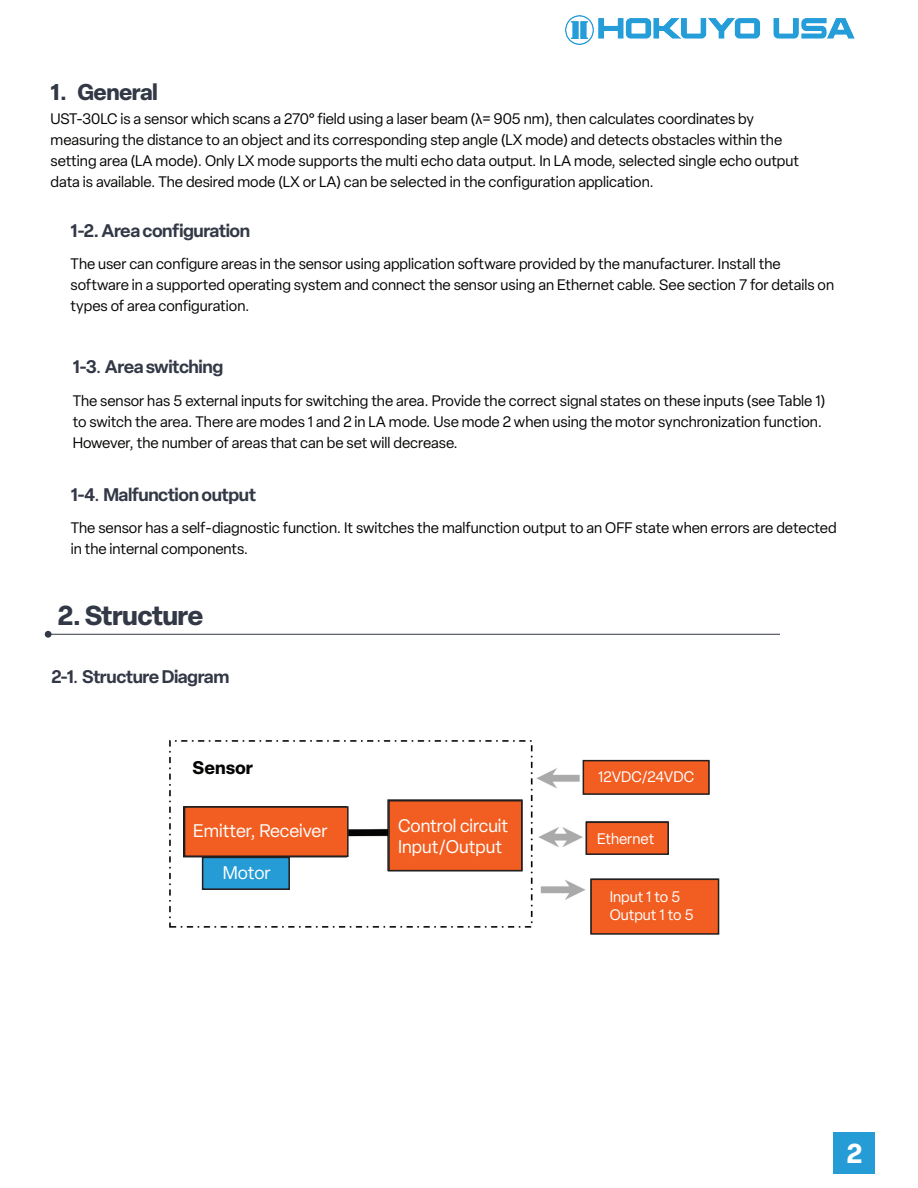
<style>
.page{position:relative;width:918px;height:1188px;background:#fff}
.page>*{position:absolute;margin:0;border:0;box-sizing:border-box;transform-origin:0 0}
.t1{font:700 27px "Elza";letter-spacing:-.025em;color:#323845}
.t2{font:700 27px "Elza";color:#fff}
.t3{font:700 22.5px "Elza";letter-spacing:-.025em;color:#323845}
.t4{font:600 18px "Elza";letter-spacing:-.025em;color:#323845}
.t5{font:18px/21.6px "Elza";color:#fff}
.t6{font:700 18px "Elza";color:#050504}
.t7{font:15px/21px "Elza";color:#050504}
.t8{font:15px/18px "Elza";color:#fff}
.s1{font-family:"Myriad Pro"}
.s2{font-family:"Koz Go Pr 6 N";font-weight:400}
</style>
<div class="page">
<img style="left:566px;top:15px;width:288px;height:29px">
<div style="left:833px;top:1133px;width:42px;height:41px;background:#269cd7"></div>
<hr style="left:48px;top:634px;width:732px;height:1px;background:#323845">
<div style="left:45px;top:631px;width:7px;height:7px;background:#323845;border-radius:50%"></div>
<img style="left:170px;top:741px;width:549px;height:187px">
<div style="left:583px;top:760px;width:127px;height:35px;background:#f25e21;border:2px solid #231f20"></div>
<div style="left:586px;top:822px;width:83px;height:33px;background:#f25e21;border:2px solid #231f20"></div>
<div style="left:590px;top:879px;width:129px;height:56px;background:#f25e21;border:2px solid #231f20"></div>
<div style="left:388px;top:800px;width:135px;height:71px;background:#f25e21;border:2px solid #231f20"></div>
<div style="left:184px;top:806px;width:165px;height:51px;background:#f25e21;border:2px solid #231f20"></div>
<div style="left:202px;top:857px;width:88px;height:33px;background:#269cd7;border:2px solid #231f20"></div>
<h2 class="t3" style="left:51px;top:75px;width:109px">1. General</h2>
<p class="t7" style="left:51px;top:108px;width:750px">UST-30LC is a sensor which scans a 270° field using a laser beam (<span class="s1">λ</span>= 905 nm), then calculates coordinates by measuring the distance to an object and its corresponding step angle (LX mode) and detects obstacles within the setting area (LA mode). Only LX mode supports the multi echo data output. In LA mode, selected single echo output data is available. The desired mode (LX or LA) can be selected in the configuration application.</p>
<p class="t4" style="left:71px;top:217px;width:181px">1-2. Area configuration</p>
<p class="t7" style="left:71px;top:254px;width:765px">The user can configure areas in the sensor using application software provided by the manufacturer. Install the software in a supported operating system and connect the sensor using an Ethernet cable. See section 7 for details on types of area configuration.</p>
<p class="t4" style="left:73px;top:354px;width:152px">1-3<span class="s2">．</span>Area switching</p>
<p class="t7" style="left:73px;top:390px;width:754px">The sensor has 5 external inputs for switching the area. Provide the correct signal states on these inputs (see Table 1) to switch the area. There are modes 1 and 2 in LA mode. Use mode 2 when using the motor synchronization function.<br>However, the number of areas that can be set will decrease.</p>
<p class="t4" style="left:71px;top:481px;width:187px">1-4<span class="s2">．</span>Malfunction output</p>
<p class="t7" style="left:71px;top:517px;width:767px">The sensor has a self-diagnostic function. It switches the malfunction output to an OFF state when errors are detected in the internal components.</p>
<h1 class="t1" style="left:58px;top:596px;width:147px">2. Structure</h1>
<p class="t4" style="left:52px;top:663px;width:179px">2-1<span class="s2">．</span>Structure Diagram</p>
<p class="t6" style="left:193px;top:754px;width:62px">Sensor</p>
<p class="t5" style="left:193px;top:820px;width:136px">Emitter, Receiver</p>
<p class="t5" style="left:398px;top:814px;width:112px">Control circuit<br>Input/Output</p>
<p class="t5" style="left:223px;top:862px;width:49px">Motor</p>
<p class="t8" style="left:598px;top:768px;width:98px">12VDC/24VDC</p>
<p class="t8" style="left:597px;top:830px;width:59px">Ethernet</p>
<p class="t8" style="left:610px;top:888px;width:86px">Input 1 to 5<br>Output 1 to 5</p>
<h1 class="t2" style="left:847px;top:1134px;width:16px">2</h1>
</div>
